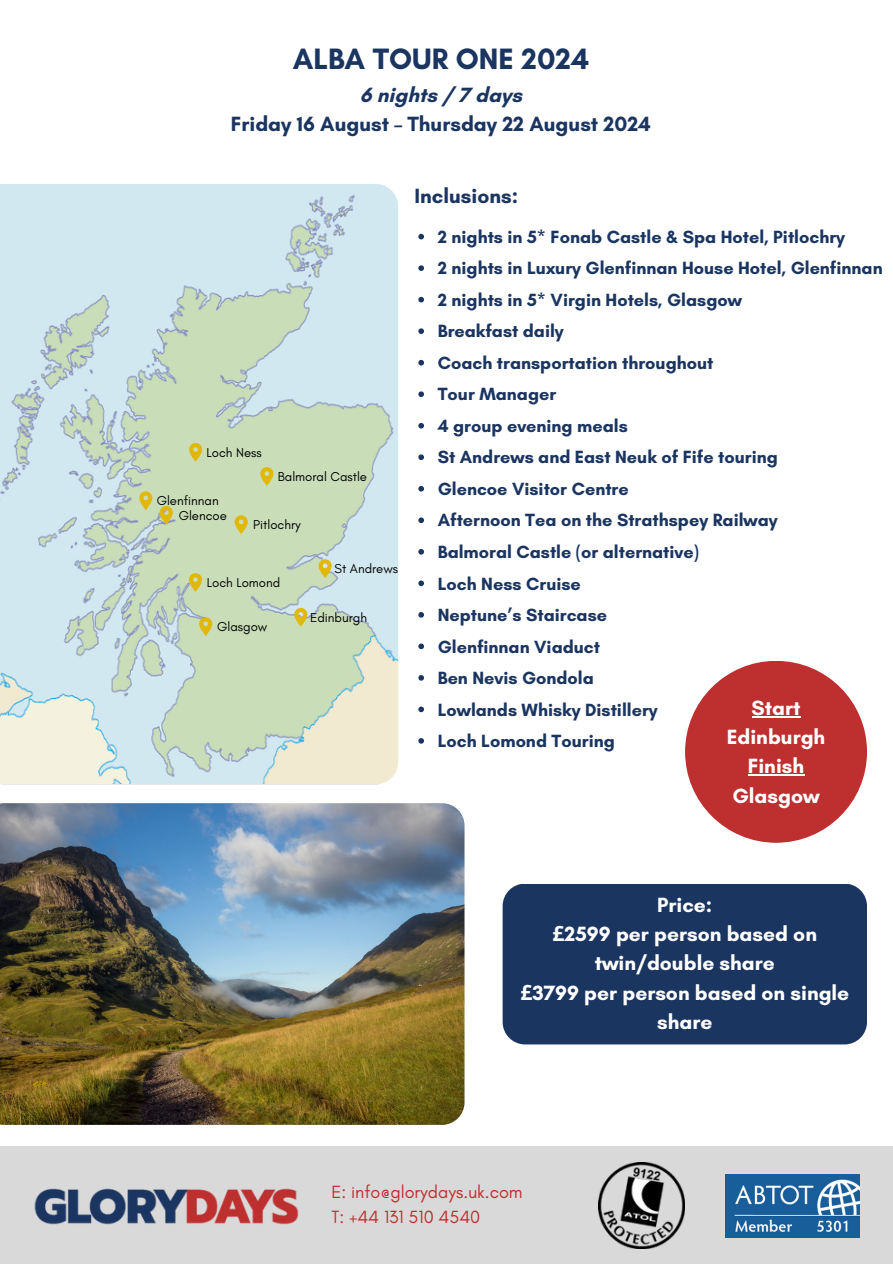
<style>
.page{position:relative;width:893px;height:1264px;background:#fff}
.page>*{position:absolute;margin:0;border:0;box-sizing:border-box;transform-origin:0 0}
.t1{font:700 30px "Glacial Indifference";color:#1b3561}
.t2{font:700 21px/29.2px "Glacial Indifference";color:#fff;text-align:center}
.t3{font:700 21px/29.2px "Glacial Indifference";color:#1b3561;text-align:center}
.t4{font:700 18px "Glacial Indifference";color:#1b3561}
.t5{font:18px "Glacial Indifference";color:#be2f2f}
.t6{font:13.05px "Glacial Indifference";color:#000}
.s1{font-family:"Noto Sans"}
</style>
<div class="page">
<img style="left:0;top:803px;width:464px;height:321px">
<div style="left:0;top:1146px;width:892px;height:117px;background:#d9d9d9"></div>
<img style="left:34px;top:1188px;width:265px;height:37px">
<img style="left:725px;top:1174px;width:134px;height:63px">
<img style="left:599px;top:1162px;width:85px;height:85px">
<img style="left:0;top:184px;width:398px;height:600px">
<svg style="left:294px;top:608px;width:13px;height:18px"></svg>
<svg style="left:318px;top:559px;width:14px;height:19px"></svg>
<svg style="left:199px;top:617px;width:13px;height:19px"></svg>
<svg style="left:234px;top:515px;width:14px;height:19px"></svg>
<svg style="left:139px;top:491px;width:13px;height:19px"></svg>
<svg style="left:160px;top:506px;width:13px;height:18px"></svg>
<svg style="left:260px;top:467px;width:13px;height:19px"></svg>
<svg style="left:189px;top:573px;width:13px;height:19px"></svg>
<svg style="left:189px;top:443px;width:13px;height:18px"></svg>
<svg style="left:418px;top:234px;width:6px;height:5px"></svg>
<svg style="left:418px;top:265px;width:6px;height:6px"></svg>
<svg style="left:418px;top:297px;width:6px;height:5px"></svg>
<svg style="left:418px;top:328px;width:6px;height:6px"></svg>
<svg style="left:418px;top:360px;width:6px;height:5px"></svg>
<svg style="left:418px;top:391px;width:6px;height:6px"></svg>
<svg style="left:418px;top:423px;width:6px;height:5px"></svg>
<svg style="left:418px;top:454px;width:6px;height:6px"></svg>
<svg style="left:418px;top:486px;width:6px;height:5px"></svg>
<svg style="left:418px;top:517px;width:6px;height:6px"></svg>
<svg style="left:418px;top:549px;width:6px;height:5px"></svg>
<svg style="left:418px;top:580px;width:6px;height:6px"></svg>
<svg style="left:418px;top:612px;width:6px;height:5px"></svg>
<svg style="left:418px;top:643px;width:6px;height:6px"></svg>
<svg style="left:418px;top:675px;width:6px;height:5px"></svg>
<svg style="left:418px;top:706px;width:6px;height:6px"></svg>
<svg style="left:418px;top:738px;width:6px;height:5px"></svg>
<div style="left:685px;top:661px;width:181px;height:181px;background:#be2f2f;border-radius:50%"></div>
<hr style="left:751px;top:716px;width:49px;height:1px;background:#fff">
<hr style="left:747px;top:774px;width:57px;height:1px;background:#fff">
<div style="left:502px;top:883px;width:364px;height:161px;background:#1b3561;border-radius:22px"></div>
<p class="t1" style="left:292px;top:41px;width:298px">ALBA TOUR ONE 2024</p>
<p class="t3" style="left:231px;top:80px;width:421px">6 nights / 7 days<br>Friday 16 August – Thursday 22 August 2024</p>
<p class="t6" style="left:206px;top:444px;width:57px">Loch Ness</p>
<p class="t6" style="left:278px;top:468px;width:91px">Balmoral Castle</p>
<p class="t6" style="left:157px;top:493px;width:63px">Glenfinnan</p>
<p class="t6" style="left:179px;top:507px;width:50px">Glencoe</p>
<p class="t6" style="left:253px;top:516px;width:49px">Pitlochry</p>
<p class="t6" style="left:207px;top:574px;width:75px">Loch Lomond</p>
<p class="t6" style="left:217px;top:618px;width:52px">Glasgow</p>
<p class="t6" style="left:334px;top:560px;width:65px">St Andrews</p>
<p class="t6" style="left:310px;top:609px;width:58px">Edinburgh</p>
<p class="t3" style="left:414px;top:181px;width:105px">Inclusions:</p>
<p class="t4" style="left:437px;top:226px;width:409px">2 nights in 5* Fonab Castle &amp; Spa Hotel, Pitlochry</p>
<p class="t4" style="left:437px;top:257px;width:446px">2 nights in Luxury Glenfinnan House Hotel, Glenfinnan</p>
<p class="t4" style="left:437px;top:289px;width:305px">2 nights in 5* Virgin Hotels, Glasgow</p>
<h1 class="t4" style="left:437px;top:320px;width:128px">Breakfast daily</h1>
<p class="t4" style="left:437px;top:352px;width:277px">Coach transportation throughout</p>
<p class="t4" style="left:437px;top:383px;width:120px">Tour Manager</p>
<p class="t4" style="left:437px;top:415px;width:191px">4 group evening meals</p>
<p class="t4" style="left:437px;top:446px;width:341px">St Andrews and East Neuk of Fife touring</p>
<p class="t4" style="left:437px;top:478px;width:192px">Glencoe Visitor Centre</p>
<p class="t4" style="left:437px;top:509px;width:341px">Afternoon Tea on the Strathspey Railway</p>
<p class="t4" style="left:437px;top:541px;width:263px">Balmoral Castle (or alternative)</p>
<p class="t4" style="left:437px;top:572px;width:145px">Loch Ness Cruise</p>
<p class="t4" style="left:437px;top:604px;width:171px">Neptune’s Staircase</p>
<p class="t4" style="left:437px;top:635px;width:164px">Glenfinnan Viaduct</p>
<p class="t4" style="left:437px;top:667px;width:158px">Ben Nevis Gondola</p>
<p class="t4" style="left:437px;top:698px;width:221px">Lowlands Whisky Distillery</p>
<p class="t4" style="left:437px;top:730px;width:179px">Loch Lomond Touring</p>
<p class="t2" style="left:726px;top:693px;width:100px">Start<br>Edinburgh<br>Finish<br>Glasgow</p>
<p class="t2" style="left:520px;top:889px;width:330px">Price:<br><span class="s1">£</span>2599 per person based on twin/double share<br><span class="s1">£</span>3799 per person based on single share</p>
<p class="t5" style="left:331px;top:1180px;width:193px">E: info@glorydays.uk.com</p>
<p class="t5" style="left:331px;top:1205px;width:150px">T: +44 131 510 4540</p>
</div>
